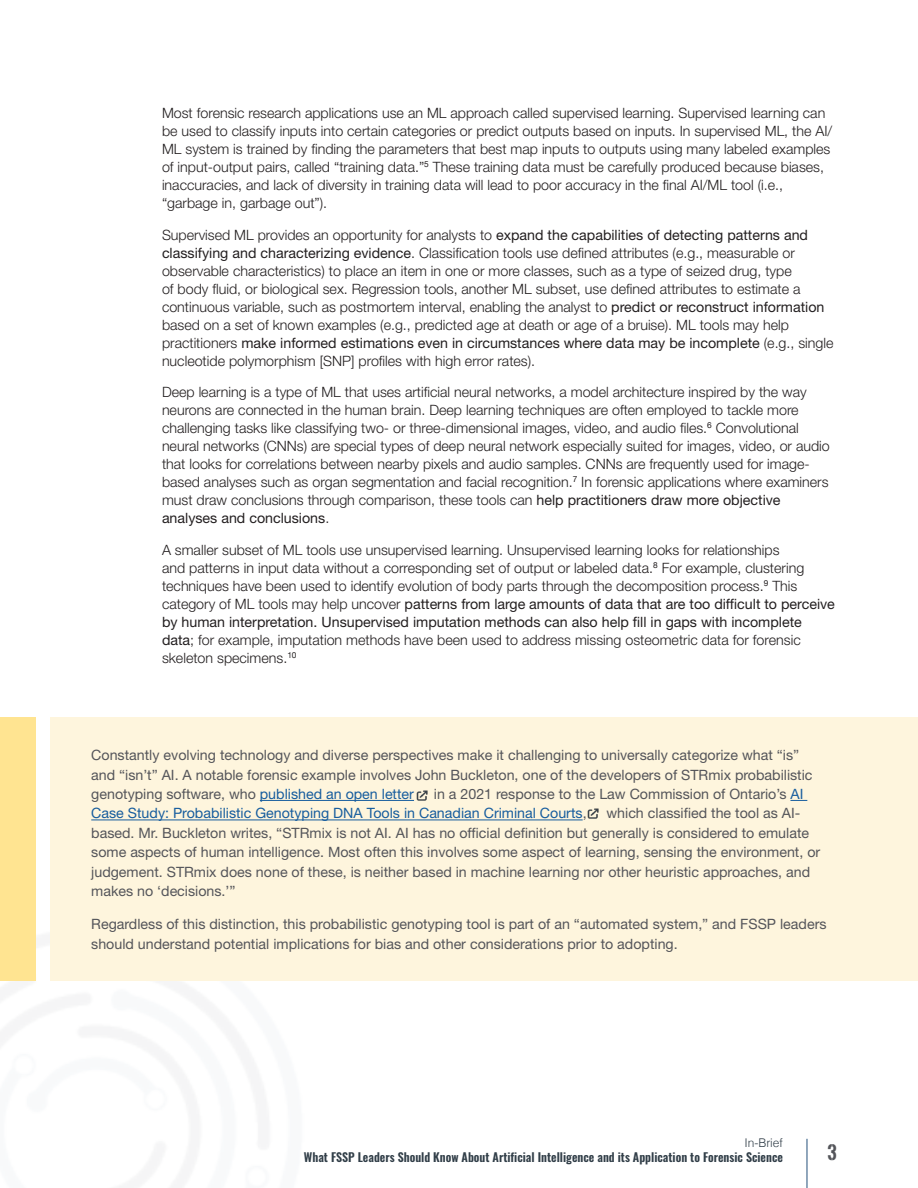
<style>
.page{position:relative;width:918px;height:1188px;background:#fff}
.page>*{position:absolute;margin:0;border:0;box-sizing:border-box;transform-origin:0 0}
.t1{font:700 18px "Shxvbs Oswald Stencil";color:#54555a}
.t2{font:300 14.25px/18px "Lpqnqp Helvetica Neue LT Std";color:#231f20}
.t3{font:14.25px/19.5px "Gvbjpn Helvetica Neue LT Std";color:#54555a}
.t4{font:14.25px/19.5px "Gvbjpn Helvetica Neue LT Std";color:#175d9e}
.t5{font:600 12px "Ttvwnv Oswald";color:#313e48}
.t6{font:300 12px "Fmpmnx Helvetica";color:#313e48}
.s1{font-family:"Gvbjpn Helvetica Neue LT Std";font-weight:400}
.s2{color:#175d9e}
.s3{color:#54555a}
</style>
<div class="page">
<hr style="left:806px;top:1139px;width:2px;height:49px;background:#6d8aa7">
<div style="left:51px;top:718px;width:867px;height:263px;background:#fef5dd"></div>
<hr style="left:260px;top:800px;width:154px;height:1px;background:#175d9e">
<svg style="left:790px;top:800px;width:17px;height:1px"></svg>
<hr style="left:91px;top:820px;width:492px;height:1px;background:#175d9e">
<div style="left:0;top:718px;width:36px;height:263px;background:#ffe491"></div>
<svg style="left:417px;top:790px;width:11px;height:11px"></svg>
<svg style="left:588px;top:808px;width:11px;height:11px"></svg>
<p class="t2" style="left:162px;top:104px;width:672px">Most forensic research applications use an ML approach called supervised learning. Supervised learning can be used to classify inputs into certain categories or predict outputs based on inputs. In supervised ML, the AI/ ML system is trained by finding the parameters that best map inputs to outputs using many labeled examples of input-output pairs, called “training data.”<sup>5</sup> These training data must be carefully produced because biases, inaccuracies, and lack of diversity in training data will lead to poor accuracy in the final AI/ML tool (i.e., “garbage in, garbage out”).</p>
<p class="t2" style="left:162px;top:225px;width:673px">Supervised ML provides an opportunity for analysts to <span class="s1">expand the capabilities of detecting patterns and classifying and characterizing evidence</span>. Classification tools use defined attributes (e.g., measurable or observable characteristics) to place an item in one or more classes, such as a type of seized drug, type<br>of body fluid, or biological sex. Regression tools, another ML subset, use defined attributes to estimate a continuous variable, such as postmortem interval, enabling the analyst to <span class="s1">predict or reconstruct information </span>based on a set of known examples (e.g., predicted age at death or age of a bruise). ML tools may help practitioners <span class="s1">make informed estimations even in circumstances where data may be incomplete</span> (e.g., single nucleotide polymorphism [SNP] profiles with high error rates).</p>
<p class="t2" style="left:162px;top:383px;width:669px">Deep learning is a type of ML that uses artificial neural networks, a model architecture inspired by the way neurons are connected in the human brain. Deep learning techniques are often employed to tackle more challenging tasks like classifying two- or three-dimensional images, video, and audio files.<sup>6</sup> Convolutional neural networks (CNNs) are special types of deep neural network especially suited for images, video, or audio that looks for correlations between nearby pixels and audio samples. CNNs are frequently used for image&shy;based analyses such as organ segmentation and facial recognition.<sup>7</sup> In forensic applications where examiners must draw conclusions through comparison, these tools can <span class="s1">help practitioners draw more objective analyses and conclusions</span>.</p>
<p class="t2" style="left:162px;top:540px;width:674px">A smaller subset of ML tools use unsupervised learning. Unsupervised learning looks for relationships<br>and patterns in input data without a corresponding set of output or labeled data.<sup>8</sup> For example, clustering techniques have been used to identify evolution of body parts through the decomposition process.<sup>9</sup> This category of ML tools may help uncover <span class="s1">patterns from large amounts of data that are too difficult to perceive by human interpretation. Unsupervised imputation methods can also help fill in gaps with incomplete data</span>; for example, imputation methods have been used to address missing osteometric data for forensic skeleton specimens.<sup>10</sup></p>
<p class="t3" style="left:91px;top:745px;width:723px">Constantly evolving technology and diverse perspectives make it challenging to universally categorize what “is” and “isn’t” AI. A notable forensic example involves John Buckleton, one of the developers of STRmix probabilistic genotyping software, who <span class="s2">published an open letter</span></p>
<p class="t4" style="left:91px;top:784px;width:714px;text-indent:343px"><span class="s3">in a 2021 response to the Law Commission of Ontario’s</span> AI<br>Case Study: Probabilistic Genotyping DNA Tools in Canadian Criminal Courts<span class="s3">,</span></p>
<p class="t3" style="left:91px;top:803px;width:731px;text-indent:515px">which classified the tool as AI&shy;based. Mr. Buckleton writes, “STRmix is not AI. AI has no official definition but generally is considered to emulate some aspects of human intelligence. Most often this involves some aspect of learning, sensing the environment, or judgement. STRmix does none of these, is neither based in machine learning nor other heuristic approaches, and makes no ‘decisions.’”</p>
<p class="t3" style="left:91px;top:914px;width:737px">Regardless of this distinction, this probabilistic genotyping tool is part of an “automated system,” and FSSP leaders should understand potential implications for bias and other considerations prior to adopting.</p>
<p class="t6" style="left:745px;top:1133px;width:40px">In-Brief</p>
<p class="t5" style="left:304px;top:1149px;width:481px">What FSSP Leaders Should Know About Artificial Intelligence and its Application to Forensic Science</p>
<p class="t1" style="left:828px;top:1139px;width:11px">3</p>
</div>
